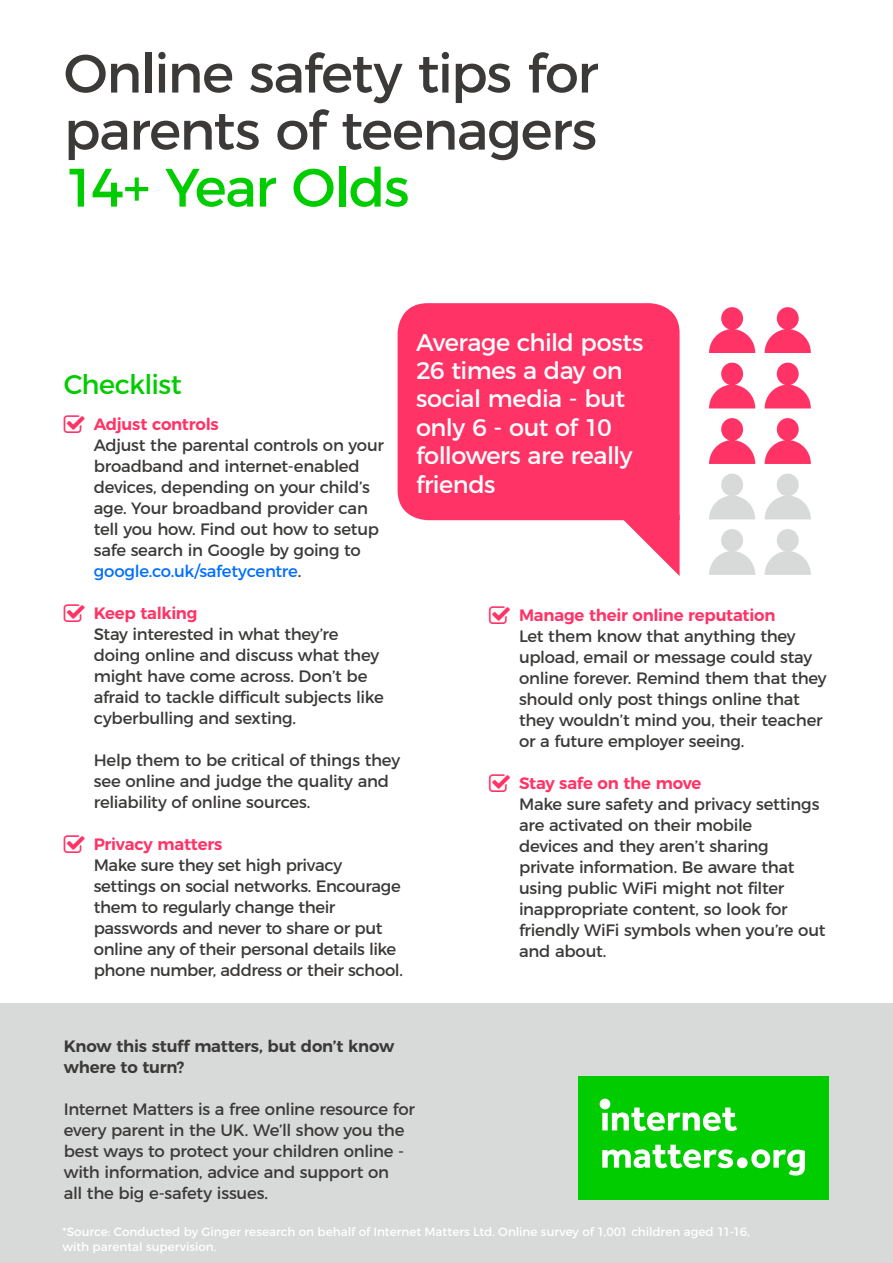
<style>
.page{position:relative;width:893px;height:1263px;background:#fff}
.page>*{position:absolute;margin:0;border:0;box-sizing:border-box;transform-origin:0 0}
.t1{font:54px/57px "Montserrat";letter-spacing:-.025em;color:#3b3a39}
.t2{font:54px "Montserrat";letter-spacing:-.03em;color:#0c0}
.t3{font:27px "Montserrat";letter-spacing:-.025em;color:#0c0}
.t4{font:24px/28.5px "Montserrat";letter-spacing:-.02em;color:#fff}
.t5{font:16.5px/21px "Montserrat";letter-spacing:-.02em;color:#3b3a39}
.t6{font:600 16.5px "Montserrat";letter-spacing:-.015em;color:#f36}
.t7{font:600 16.5px/21px "Montserrat";letter-spacing:-.015em;color:#3b3a39}
.t8{font:12px/15px "Montserrat";letter-spacing:-.005em;color:#fff}
.s1{color:#006eff}
</style>
<div class="page">
<div style="left:0;top:1003px;width:893px;height:260px;background:#d8d9d9"></div>
<div style="left:578px;top:1076px;width:251px;height:123px;background:#0c0"></div>
<svg style="left:600px;top:1098px;width:205px;height:77px"></svg>
<div style="left:398px;top:303px;width:282px;height:217px;background:#f36"></div>
<svg style="left:620px;top:515px;width:60px;height:61px"></svg>
<svg style="left:709px;top:363px;width:46px;height:45px"></svg>
<svg style="left:709px;top:307px;width:46px;height:46px"></svg>
<svg style="left:709px;top:474px;width:46px;height:45px"></svg>
<svg style="left:709px;top:418px;width:46px;height:46px"></svg>
<svg style="left:709px;top:529px;width:46px;height:46px"></svg>
<svg style="left:765px;top:363px;width:46px;height:45px"></svg>
<svg style="left:765px;top:307px;width:46px;height:46px"></svg>
<svg style="left:765px;top:474px;width:46px;height:45px"></svg>
<svg style="left:765px;top:418px;width:46px;height:46px"></svg>
<svg style="left:765px;top:529px;width:46px;height:46px"></svg>
<h1 class="t1" style="left:64px;top:40px;width:536px">Online safety tips for parents of teenagers</h1>
<h1 class="t2" style="left:64px;top:144px;width:347px">14+ Year Olds</h1>
<h2 class="t3" style="left:64px;top:362px;width:120px">Checklist</h2>
<p class="t6" style="left:94px;top:410px;width:127px">Adjust controls</p>
<p class="t5" style="left:94px;top:433px;width:292px">Adjust the parental controls on your broadband and internet-enabled devices, depending on your child’s age. Your broadband provider can tell you how. Find out how to setup safe search in Google by going to <span class="s1">google.co.uk/safetycentre</span>.</p>
<p class="t6" style="left:94px;top:599px;width:105px">Keep talking</p>
<p class="t5" style="left:94px;top:622px;width:291px">Stay interested in what they’re doing online and discuss what they might have come across. Don’t be afraid to tackle difficult subjects like cyberbulling and sexting.</p>
<p class="t5" style="left:94px;top:748px;width:308px">Help them to be critical of things they see online and judge the quality and reliability of online sources.</p>
<p class="t6" style="left:94px;top:830px;width:130px">Privacy matters</p>
<p class="t5" style="left:94px;top:853px;width:311px">Make sure they set high privacy settings on social networks. Encourage them to regularly change their passwords and never to share or put online any of their personal details like phone number, address or their school.</p>
<h3 class="t4" style="left:416px;top:326px;width:229px">Average child posts<br>26 times a day on social media - but only 6 - out of 10 followers are really friends</h3>
<p class="t6" style="left:519px;top:601px;width:258px">Manage their online reputation</p>
<p class="t5" style="left:519px;top:624px;width:309px">Let them know that anything they upload, email or message could stay online forever. Remind them that they should only post things online that they wouldn’t mind you, their teacher or a future employer seeing.</p>
<p class="t6" style="left:519px;top:769px;width:184px">Stay safe on the move</p>
<p class="t5" style="left:519px;top:792px;width:308px">Make sure safety and privacy settings are activated on their mobile<br>devices and they aren’t sharing private information. Be aware that using public WiFi might not filter inappropriate content, so look for friendly WiFi symbols when you’re out and about.</p>
<p class="t7" style="left:64px;top:1034px;width:332px">Know this stuff matters, but don’t know where to turn?</p>
<p class="t5" style="left:64px;top:1097px;width:353px">Internet Matters is a free online resource for every parent in the UK. We’ll show you the best ways to protect your children online - with information, advice and support on<br>all the big e-safety issues.</p>
<p class="t8" style="left:62px;top:1223px;width:689px">*Source: Conducted by Ginger research on behalf of Internet Matters Ltd. Online survey of 1,001 children aged 11-16, with parental supervision.</p>
</div>
